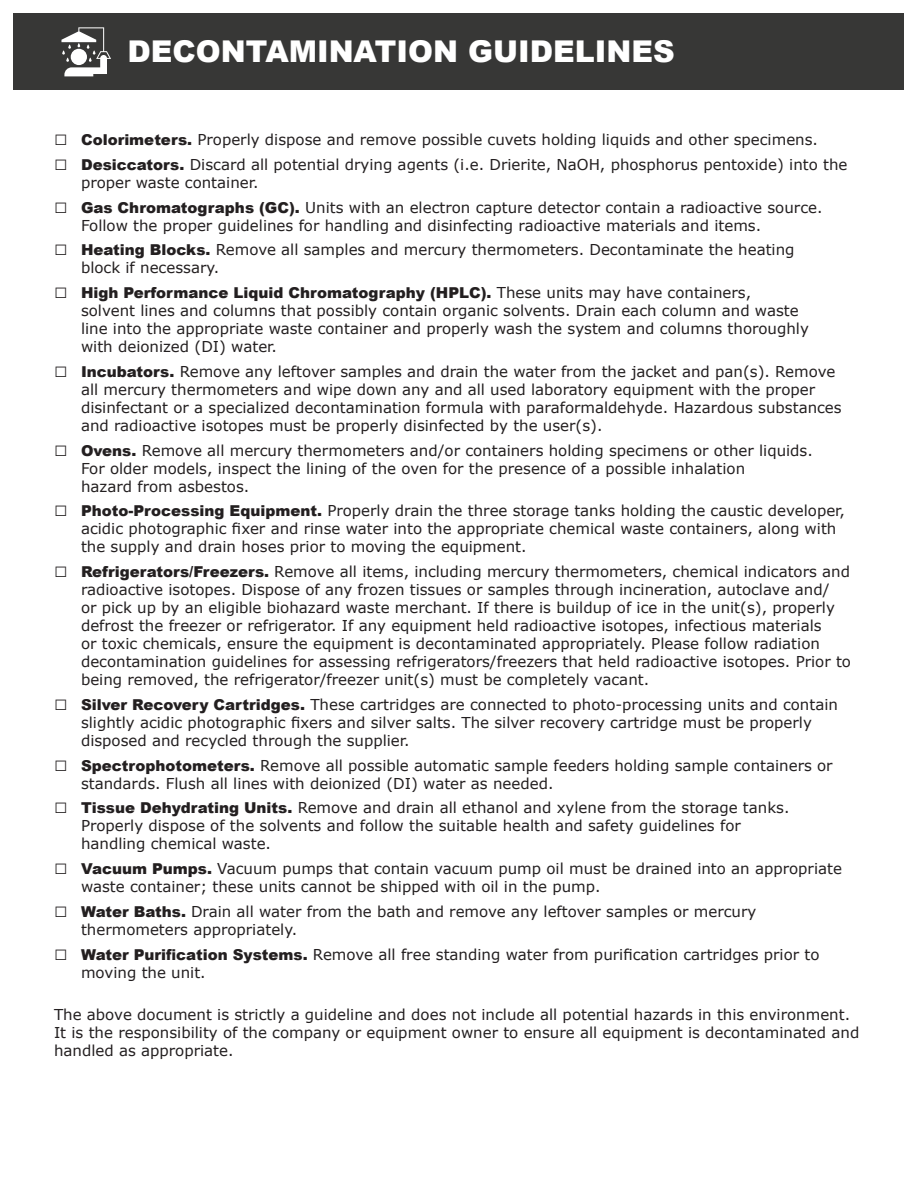
<style>
.page{position:relative;width:918px;height:1188px;background:#fff}
.page>*{position:absolute;margin:0;border:0;box-sizing:border-box;transform-origin:0 0}
.t1{font:900 30px "Arial";color:#fff}
.t2{font:15px/18px "Verdana";color:#231f20}
.t3{font:900 15px "Arial";color:#231f20}
.s1{font-family:"Arial";font-weight:900;font-size:22.5px}
.s2{font-family:"Arial";font-weight:900}
.s3{font-size:22.5px}
.s4{font-family:"Verdana";font-weight:400}
</style>
<div class="page">
<div style="left:14px;top:14px;width:890px;height:76px;background:#373736"></div>
<svg style="left:61px;top:27px;width:50px;height:49px"></svg>
<h1 class="t1" style="left:128px;top:30px;width:549px">DECONTAMINATION GUIDELINES</h1>
<p class="t2" style="left:54px;top:131px;width:766px"><span class="s1">□</span> <span class="s2">Colorimeters.</span> Properly dispose and remove possible cuvets holding liquids and other specimens.</p>
<p class="t2" style="left:81px;top:155px;width:768px;text-indent:-27px"><span class="s1">□</span> <span class="s2">Desiccators.</span> Discard all potential drying agents (i.e. Drierite, NaOH, phosphorus pentoxide) into the proper waste container.</p>
<p class="t2" style="left:81px;top:198px;width:743px;text-indent:-27px"><span class="s1">□</span> <span class="s2">Gas Chromatographs (GC).</span> Units with an electron capture detector contain a radioactive source.<br>Follow the proper guidelines for handling and disinfecting radioactive materials and items.</p>
<p class="t2" style="left:81px;top:241px;width:715px;text-indent:-27px"><span class="s1">□</span> <span class="s2">Heating Blocks.</span> Remove all samples and mercury thermometers. Decontaminate the heating block if necessary.</p>
<p class="t3" style="left:54px;top:282px;width:699px"><span class="s3">□</span> High Performance Liquid Chromatography (HPLC). <span class="s4">These units may have containers,</span></p>
<p class="t2" style="left:81px;top:302px;width:729px">solvent lines and columns that possibly contain organic solvents. Drain each column and waste line into the appropriate waste container and properly wash the system and columns thoroughly with deionized (DI) water.</p>
<p class="t2" style="left:81px;top:362px;width:762px;text-indent:-27px"><span class="s1">□</span> <span class="s2">Incubators.</span> Remove any leftover samples and drain the water from the jacket and pan(s). Remove all mercury thermometers and wipe down any and all used laboratory equipment with the proper disinfectant or a specialized decontamination formula with paraformaldehyde. Hazardous substances and radioactive isotopes must be properly disinfected by the user(s).</p>
<p class="t2" style="left:81px;top:441px;width:733px;text-indent:-27px"><span class="s1">□</span> <span class="s2">Ovens.</span> Remove all mercury thermometers and/or containers holding specimens or other liquids.<br>For older models, inspect the lining of the oven for the presence of a possible inhalation<br>hazard from asbestos.</p>
<p class="t2" style="left:81px;top:502px;width:766px;text-indent:-27px"><span class="s1">□</span> <span class="s2">Photo-Processing Equipment.</span> Properly drain the three storage tanks holding the caustic developer, acidic photographic fixer and rinse water into the appropriate chemical waste containers, along with the supply and drain hoses prior to moving the equipment.</p>
<p class="t2" style="left:81px;top:563px;width:772px;text-indent:-27px"><span class="s1">□</span> <span class="s2">Refrigerators/Freezers.</span> Remove all items, including mercury thermometers, chemical indicators and radioactive isotopes. Dispose of any frozen tissues or samples through incineration, autoclave and/<br>or pick up by an eligible biohazard waste merchant. If there is buildup of ice in the unit(s), properly defrost the freezer or refrigerator. If any equipment held radioactive isotopes, infectious materials<br>or toxic chemicals, ensure the equipment is decontaminated appropriately. Please follow radiation decontamination guidelines for assessing refrigerators/freezers that held radioactive isotopes. Prior to being removed, the refrigerator/freezer unit(s) must be completely vacant.</p>
<p class="t2" style="left:81px;top:695px;width:758px;text-indent:-27px"><span class="s1">□</span> <span class="s2">Silver Recovery Cartridges.</span> These cartridges are connected to photo-processing units and contain slightly acidic photographic fixers and silver salts. The silver recovery cartridge must be properly disposed and recycled through the supplier.</p>
<p class="t2" style="left:81px;top:756px;width:753px;text-indent:-27px"><span class="s1">□</span> <span class="s2">Spectrophotometers.</span> Remove all possible automatic sample feeders holding sample containers or standards. Flush all lines with deionized (DI) water as needed.</p>
<p class="t2" style="left:81px;top:799px;width:710px;text-indent:-27px"><span class="s1">□</span> <span class="s2">Tissue Dehydrating Units.</span> Remove and drain all ethanol and xylene from the storage tanks.<br>Properly dispose of the solvents and follow the suitable health and safety guidelines for handling chemical waste.</p>
<p class="t2" style="left:81px;top:860px;width:763px;text-indent:-27px"><span class="s1">□</span> <span class="s2">Vacuum Pumps.</span> Vacuum pumps that contain vacuum pump oil must be drained into an appropriate waste container; these units cannot be shipped with oil in the pump.</p>
<p class="t2" style="left:81px;top:902px;width:677px;text-indent:-27px"><span class="s1">□</span> <span class="s2">Water Baths.</span> Drain all water from the bath and remove any leftover samples or mercury thermometers appropriately.</p>
<p class="t2" style="left:81px;top:945px;width:740px;text-indent:-27px"><span class="s1">□</span> <span class="s2">Water Purification Systems.</span> Remove all free standing water from purification cartridges prior to moving the unit.</p>
<p class="t2" style="left:54px;top:1006px;width:807px">The above document is strictly a guideline and does not include all potential hazards in this environment.<br>It is the responsibility of the company or equipment owner to ensure all equipment is decontaminated and handled as appropriate.</p>
</div>
